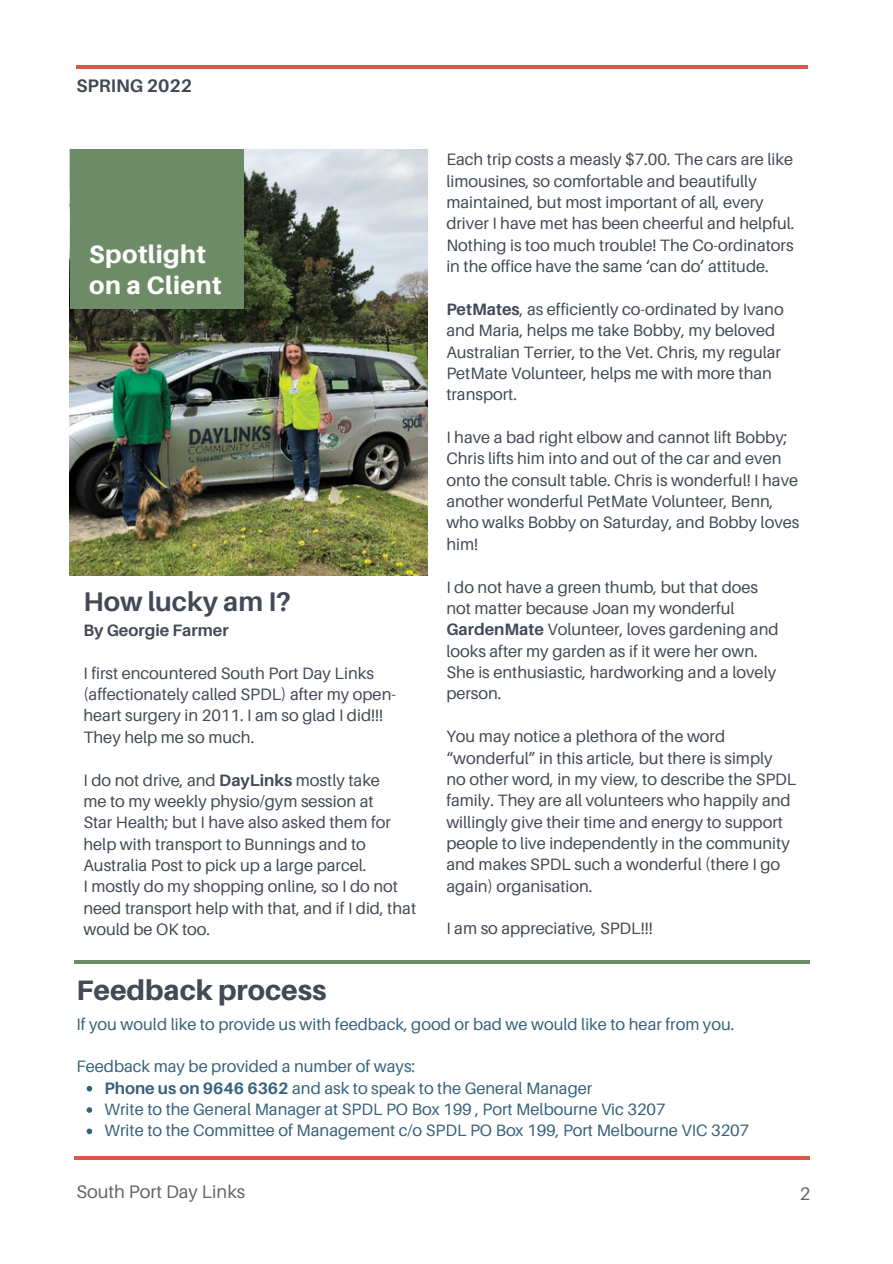
<style>
.page{position:relative;width:893px;height:1264px;background:#fff}
.page>*{position:absolute;margin:0;border:0;box-sizing:border-box;transform-origin:0 0}
.t1{font:800 28.2px "Aileron";color:#444956}
.t2{font:700 27px "Aileron";color:#444956}
.t3{font:800 25.05px/30.3px "Aileron";letter-spacing:.02em;color:#fff}
.t4{font:18.15px "Aileron";color:#666}
.t5{font:700 18.15px "Aileron";color:#444956}
.t6{font:16.5px/21.3px "Aileron";color:#444956}
.t7{font:16.5px/21.3px "Aileron";color:#36627b}
.t8{font:700 16.5px "Aileron";color:#444956}
.s1{font-weight:700}
</style>
<div class="page">
<hr style="left:76px;top:65px;width:731px;height:4px;background:#d75849">
<hr style="left:74px;top:1156px;width:735px;height:3px;background:#d75849">
<hr style="left:74px;top:960px;width:735px;height:3px;background:#6d8b67">
<img style="left:70px;top:149px;width:357px;height:426px">
<div style="left:70px;top:149px;width:173px;height:160px;background:#6d8b67"></div>
<svg style="left:87px;top:1085px;width:5px;height:6px"></svg>
<svg style="left:87px;top:1107px;width:5px;height:5px"></svg>
<svg style="left:87px;top:1128px;width:5px;height:6px"></svg>
<p class="t5" style="left:76px;top:75px;width:117px">SPRING 2022</p>
<h3 class="t3" style="left:89px;top:239px;width:134px">Spotlight on a Client</h3>
<h2 class="t2" style="left:83px;top:585px;width:209px">How lucky am I?</h2>
<p class="t8" style="left:83px;top:620px;width:147px">By Georgie Farmer</p>
<p class="t6" style="left:83px;top:662px;width:314px">I first encountered South Port Day Links (affectionately called SPDL) after my open&shy;heart surgery in 2011. I am so glad I did!!!<br>They help me so much.</p>
<p class="t6" style="left:83px;top:768px;width:334px">I do not drive, and <span class="s1">DayLinks</span> mostly take<br>me to my weekly physio/gym session at<br>Star Health; but I have also asked them for help with transport to Bunnings and to Australia Post to pick up a large parcel.<br>I mostly do my shopping online, so I do not need transport help with that, and if I did, that would be OK too.</p>
<h1 class="t1" style="left:76px;top:972px;width:251px">Feedback process</h1>
<p class="t6" style="left:446px;top:148px;width:350px">Each trip costs a measly $7.00. The cars are like limousines, so comfortable and beautifully maintained, but most important of all, every driver I have met has been cheerful and helpful.<br>Nothing is too much trouble! The Co-ordinators in the office have the same ‘can do’ attitude.</p>
<p class="t6" style="left:446px;top:298px;width:339px"><span class="s1">PetMates</span>, as efficiently co-ordinated by Ivano and Maria, helps me take Bobby, my beloved Australian Terrier, to the Vet. Chris, my regular PetMate Volunteer, helps me with more than transport.</p>
<p class="t6" style="left:446px;top:426px;width:354px">I have a bad right elbow and cannot lift Bobby; Chris lifts him into and out of the car and even onto the consult table. Chris is wonderful! I have another wonderful PetMate Volunteer, Benn, who walks Bobby on Saturday, and Bobby loves him!</p>
<p class="t6" style="left:446px;top:576px;width:334px">I do not have a green thumb, but that does not matter because Joan my wonderful <span class="s1">GardenMate</span> Volunteer, loves gardening and looks after my garden as if it were her own.<br>She is enthusiastic, hardworking and a lovely person.</p>
<p class="t6" style="left:446px;top:725px;width:351px">You may notice a plethora of the word “wonderful” in this article, but there is simply<br>no other word, in my view, to describe the SPDL family. They are all volunteers who happily and willingly give their time and energy to support people to live independently in the community and makes SPDL such a wonderful (there I go again) organisation.</p>
<p class="t6" style="left:446px;top:917px;width:208px">I am so appreciative, SPDL!!!</p>
<p class="t7" style="left:76px;top:1012px;width:659px">If you would like to provide us with feedback, good or bad we would like to hear from you.</p>
<p class="t7" style="left:76px;top:1055px;width:340px">Feedback may be provided a number of ways:</p>
<p class="t7" style="left:104px;top:1076px;width:646px"><span class="s1">Phone us on 9646 6362</span> and ask to speak to the General Manager<br>Write to the General Manager at SPDL PO Box 199 , Port Melbourne Vic 3207<br>Write to the Committee of Management c/o SPDL PO Box 199, Port Melbourne VIC 3207</p>
<p class="t4" style="left:76px;top:1180px;width:170px">South Port Day Links</p>
<p class="t4" style="left:799px;top:1181px;width:12px">2</p>
</div>
